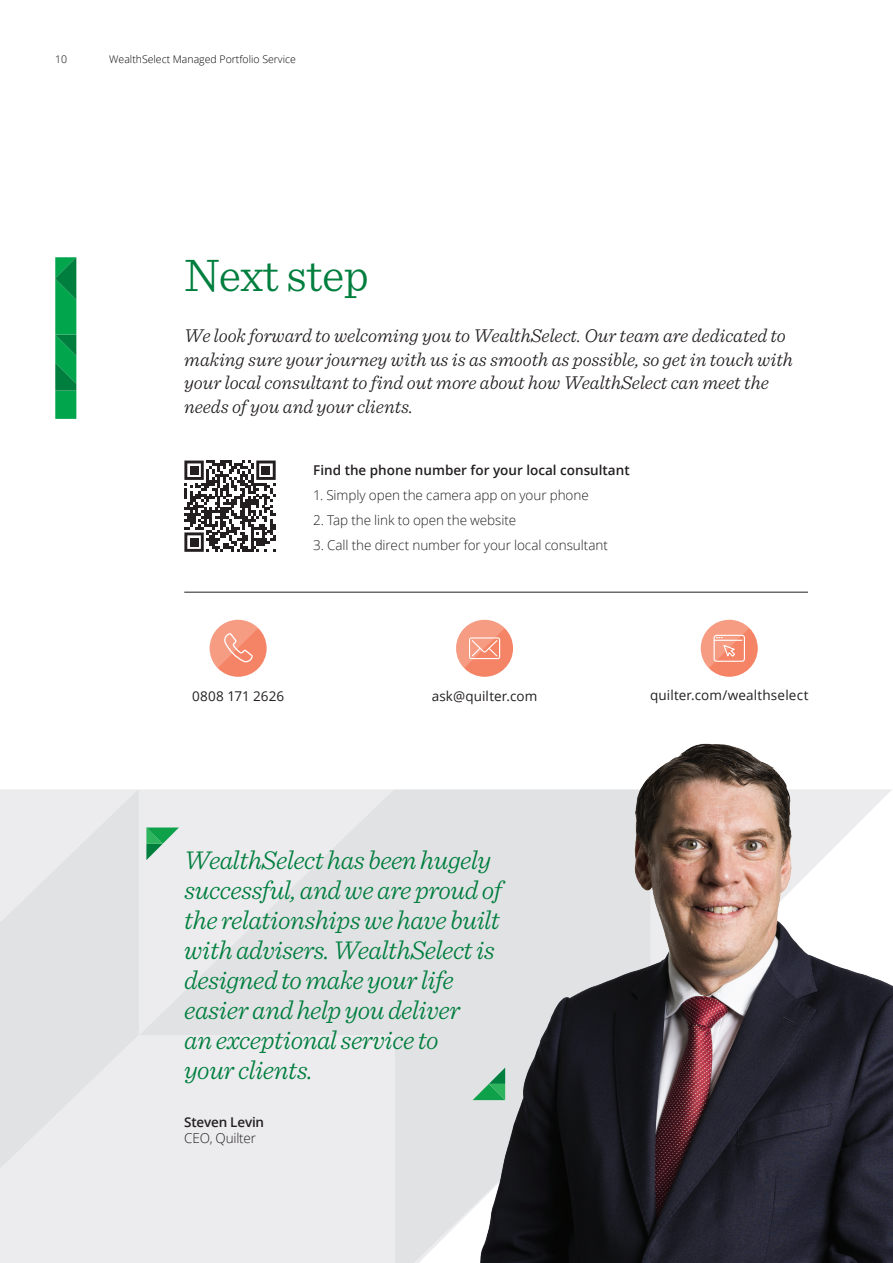
<style>
.page{position:relative;width:893px;height:1263px;background:#fff}
.page>*{position:absolute;margin:0;border:0;box-sizing:border-box;transform-origin:0 0}
.Intro_Green_Heading{font:300 48px "Sentinel";letter-spacing:-.015em;color:#007e3e}
.Body_Copy{font:italic 300 27px/30px "Sentinel";letter-spacing:-.015em;color:#007e3e}
.t1{font:italic 300 19.5px/23.4px "Sentinel";color:#231f20}
.QI_Body_copy{font:300 13.5px "Open Sans";letter-spacing:-.005em;color:#231f20}
.QI_Body_copy-2{font:13.5px "Open Sans";letter-spacing:.01em;color:#231f20}
.QI_Body_Heads{font:600 13.5px "Open Sans";color:#231f20}
.Body_Copy-2{font:600 13.5px "Open Sans";letter-spacing:-.015em;color:#231f20}
.Body_Copy-3{font:300 13.5px "Open Sans";letter-spacing:-.015em;color:#231f20}
.t2{font:300 10.5px "Open Sans";color:#000}
</style>
<div class="page">
<div style="left:0;top:1169px;width:139px;height:94px;background:#ececee"></div>
<svg style="left:139px;top:789px;width:317px;height:474px;background:#e7e8ea"></svg>
<svg style="left:0;top:789px;width:139px;height:380px;background:#e4e5e7"></svg>
<img style="left:456px;top:743px;width:437px;height:520px">
<svg style="left:55px;top:257px;width:21px;height:162px;background:#059b4b"></svg>
<div style="left:210px;top:620px;width:57px;height:57px;background:#f48465;border-radius:50%"></div>
<div style="left:701px;top:620px;width:57px;height:57px;background:#f48465;border-radius:50%"></div>
<div style="left:456px;top:620px;width:57px;height:57px;background:#f48465;border-radius:50%"></div>
<hr style="left:184px;top:592px;width:624px;height:1px;background:#231f20">
<svg style="left:146px;top:827px;width:33px;height:33px"></svg>
<svg style="left:473px;top:1067px;width:32px;height:33px"></svg>
<svg style="left:701px;top:620px;width:48px;height:48px"></svg>
<svg style="left:209px;top:620px;width:49px;height:48px"></svg>
<svg style="left:456px;top:620px;width:49px;height:48px"></svg>
<svg style="left:184px;top:460px;width:92px;height:92px"></svg>
<div style="left:190px;top:466px;width:8px;height:8px;background:#231f20"></div>
<div style="left:262px;top:466px;width:8px;height:8px;background:#231f20"></div>
<div style="left:190px;top:538px;width:8px;height:8px;background:#231f20"></div>
<p class="t2" style="left:55px;top:52px;width:13px">10</p>
<p class="t2" style="left:109px;top:52px;width:188px">WealthSelect Managed Portfolio Service</p>
<p class="Intro_Green_Heading" style="left:184px;top:240px;width:186px">Next step</p>
<p class="t1" style="left:184px;top:323px;width:610px">We look forward to welcoming you to WealthSelect. Our team are dedicated to making sure your journey with us is as smooth as possible, so get in touch with your local consultant to find out more about how WealthSelect can meet the needs of you and your clients.</p>
<p class="QI_Body_Heads" style="left:313px;top:461px;width:318px">Find the phone number for your local consultant</p>
<p class="QI_Body_copy" style="left:313px;top:486px;width:277px">1. Simply open the camera app on your phone</p>
<p class="QI_Body_copy" style="left:313px;top:511px;width:205px">2. Tap the link to open the website</p>
<p class="QI_Body_copy" style="left:313px;top:536px;width:296px">3. Call the direct number for your local consultant</p>
<p class="QI_Body_copy-2" style="left:192px;top:687px;width:94px">0808 171 2626</p>
<p class="QI_Body_copy-2" style="left:432px;top:687px;width:107px">ask@quilter.com</p>
<p class="QI_Body_copy-2" style="left:650px;top:686px;width:160px">quilter.com/wealthselect</p>
<p class="Body_Copy" style="left:184px;top:843px;width:319px">WealthSelect has been hugely successful, and we are proud of the relationships we have built with advisers. WealthSelect is designed to make your life easier and help you deliver<br>an exceptional service to<br>your clients.</p>
<p class="Body_Copy-2" style="left:184px;top:1112px;width:81px">Steven Levin</p>
<p class="Body_Copy-3" style="left:184px;top:1129px;width:73px">CEO, Quilter</p>
</div>
